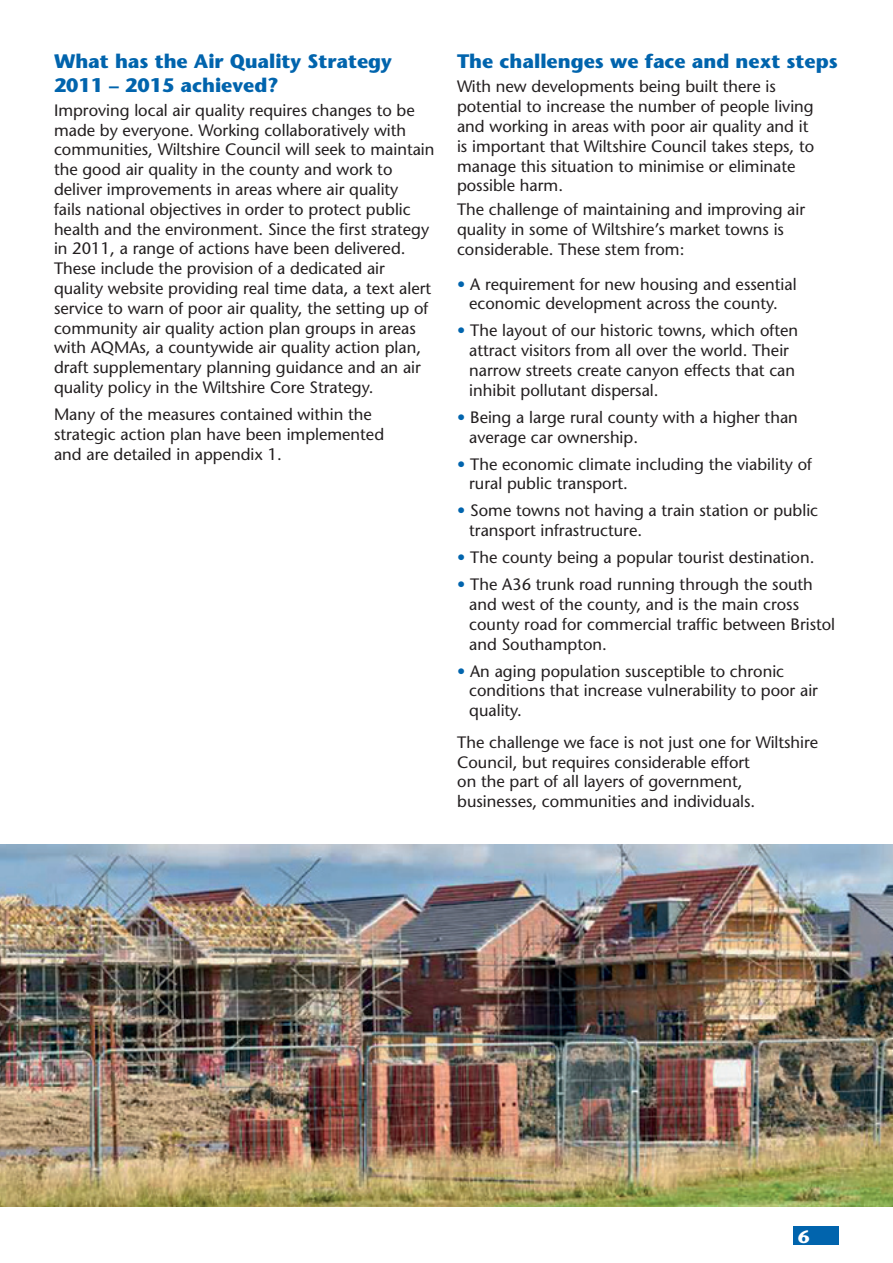
<style>
.page{position:relative;width:893px;height:1263px;background:#fff}
.page>*{position:absolute;margin:0;border:0;box-sizing:border-box;transform-origin:0 0}
.t1{font:700 19.5px/23.4px "Stone Sans Std";color:#0164ad}
.t2{font:700 18px "Stone Sans Std";color:#fff}
.t3{font:500 16.5px/19.8px "Stone Sans Std";color:#231f20}
.s1{color:#0164ad}
</style>
<div class="page">
<div style="left:793px;top:1226px;width:46px;height:19px;background:#0164ad"></div>
<img style="left:0;top:844px;width:893px;height:363px">
<p class="t1" style="left:54px;top:50px;width:340px">What has the Air Quality Strategy<br>2011 – 2015 achieved?</p>
<p class="t3" style="left:54px;top:100px;width:382px">Improving local air quality requires changes to be made by everyone. Working collaboratively with communities, Wiltshire Council will seek to maintain the good air quality in the county and work to deliver improvements in areas where air quality<br>fails national objectives in order to protect public health and the environment. Since the first strategy in 2011, a range of actions have been delivered.<br>These include the provision of a dedicated air quality website providing real time data, a text alert service to warn of poor air quality, the setting up of community air quality action plan groups in areas with AQMAs, a countywide air quality action plan, draft supplementary planning guidance and an air quality policy in the Wiltshire Core Strategy.</p>
<p class="t3" style="left:54px;top:404px;width:332px">Many of the measures contained within the strategic action plan have been implemented and are detailed in appendix 1.</p>
<p class="t1" style="left:457px;top:50px;width:382px">The challenges we face and next steps</p>
<p class="t3" style="left:457px;top:77px;width:359px">With new developments being built there is potential to increase the number of people living and working in areas with poor air quality and it is important that Wiltshire Council takes steps, to manage this situation to minimise or eliminate possible harm.</p>
<p class="t3" style="left:457px;top:200px;width:350px">The challenge of maintaining and improving air quality in some of Wiltshire’s market towns is considerable. These stem from:</p>
<p class="t3" style="left:457px;top:274px;width:341px;text-align:center"><span class="s1">•</span> A requirement for new housing and essential economic development across the county.</p>
<p class="t3" style="left:469px;top:321px;width:330px;text-indent:-12px"><span class="s1">•</span> The layout of our historic towns, which often attract visitors from all over the world. Their narrow streets create canyon effects that can inhibit pollutant dispersal.</p>
<p class="t3" style="left:469px;top:407px;width:330px;text-indent:-12px"><span class="s1">•</span> Being a large rural county with a higher than average car ownership.</p>
<p class="t3" style="left:469px;top:454px;width:344px;text-indent:-12px"><span class="s1">•</span> The economic climate including the viability of rural public transport.</p>
<p class="t3" style="left:469px;top:501px;width:350px;text-indent:-12px"><span class="s1">•</span> Some towns not having a train station or public transport infrastructure.</p>
<p class="t3" style="left:457px;top:548px;width:359px"><span class="s1">•</span> The county being a popular tourist destination.</p>
<p class="t3" style="left:469px;top:575px;width:367px;text-indent:-12px"><span class="s1">•</span> The A36 trunk road running through the south and west of the county, and is the main cross county road for commercial traffic between Bristol and Southampton.</p>
<p class="t3" style="left:469px;top:661px;width:350px;text-indent:-12px"><span class="s1">•</span> An aging population susceptible to chronic conditions that increase vulnerability to poor air quality.</p>
<p class="t3" style="left:457px;top:732px;width:363px">The challenge we face is not just one for Wiltshire Council, but requires considerable effort<br>on the part of all layers of government, businesses, communities and individuals.</p>
<p class="t2" style="left:798px;top:1225px;width:13px">6</p>
</div>
